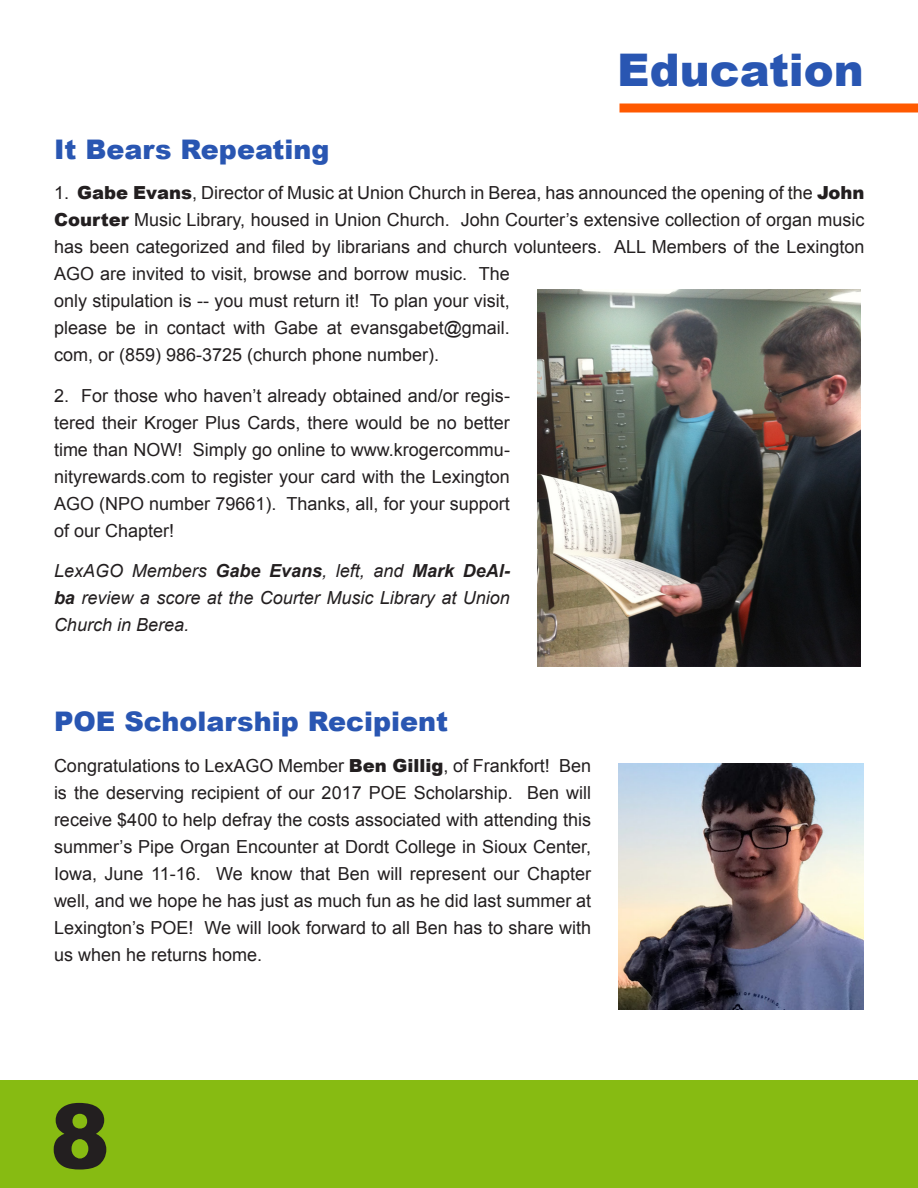
<style>
.page{position:relative;width:918px;height:1188px;background:#fff}
.page>*{position:absolute;margin:0;border:0;box-sizing:border-box;transform-origin:0 0}
.t1{font:900 90px "Arial";color:#231f20}
.t2{font:900 45px "Arial";color:#2956b2}
.t3{font:900 27px "Arial";color:#2956b2}
.t4{font:18px/27px "Arial";color:#231f20;text-align:justify}
.t5{font:italic 18px/27px "Arial";color:#231f20;text-align:justify}
.s1{font-weight:900}
.s2{font-weight:700}
</style>
<div class="page">
<div style="left:620px;top:104px;width:298px;height:8px;background:#ff5900"></div>
<div style="left:0;top:1080px;width:918px;height:108px;background:#87bb12"></div>
<img style="left:537px;top:290px;width:324px;height:376px">
<img style="left:618px;top:764px;width:246px;height:245px">
<p class="t2" style="left:617px;top:37px;width:248px">Education</p>
<p class="t3" style="left:54px;top:130px;width:277px">It Bears Repeating</p>
<p class="t4" style="left:54px;top:180px;width:812px;text-align:left">1. <span class="s1">Gabe Evans</span>, Director of Music at Union Church in Berea, has announced the opening of the <span class="s1">John Courter</span> Music Library, housed in Union Church. John Courter’s extensive collection of organ music has been categorized and filed by librarians and church volunteers. ALL Members of the Lexington AGO are invited to visit, browse and borrow music. The<br>only stipulation is -- you must return it! To plan your visit,<br>please be in contact with Gabe at evansgabet@gmail.<br>com, or (859) 986-3725 (church phone number).</p>
<p class="t4" style="left:54px;top:382px;width:457px">2. For those who haven’t already obtained and/or regis&shy;tered their Kroger Plus Cards, there would be no better time than NOW! Simply go online to www.krogercommu&shy;nityrewards.com to register your card with the Lexington AGO (NPO number 79661). Thanks, all, for your support of our Chapter!</p>
<p class="t5" style="left:54px;top:558px;width:458px">LexAGO Members <span class="s2">Gabe Evans</span>, left, and <span class="s2">Mark DeAl&shy;ba</span> review a score at the Courter Music Library at Union Church in Berea.</p>
<p class="t3" style="left:54px;top:702px;width:396px">POE Scholarship Recipient</p>
<p class="t4" style="left:54px;top:752px;width:539px">Congratulations to LexAGO Member <span class="s1">Ben Gillig</span>, of Frankfort! Ben is the deserving recipient of our 2017 POE Scholarship. Ben will receive $400 to help defray the costs associated with attending this summer’s Pipe Organ Encounter at Dordt College in Sioux Center, Iowa, June 11-16. We know that Ben will represent our Chapter well, and we hope he has just as much fun as he did last summer at Lexington’s POE! We will look forward to all Ben has to share with us when he returns home.</p>
<p class="t1" style="left:50px;top:1071px;width:62px">8</p>
</div>
